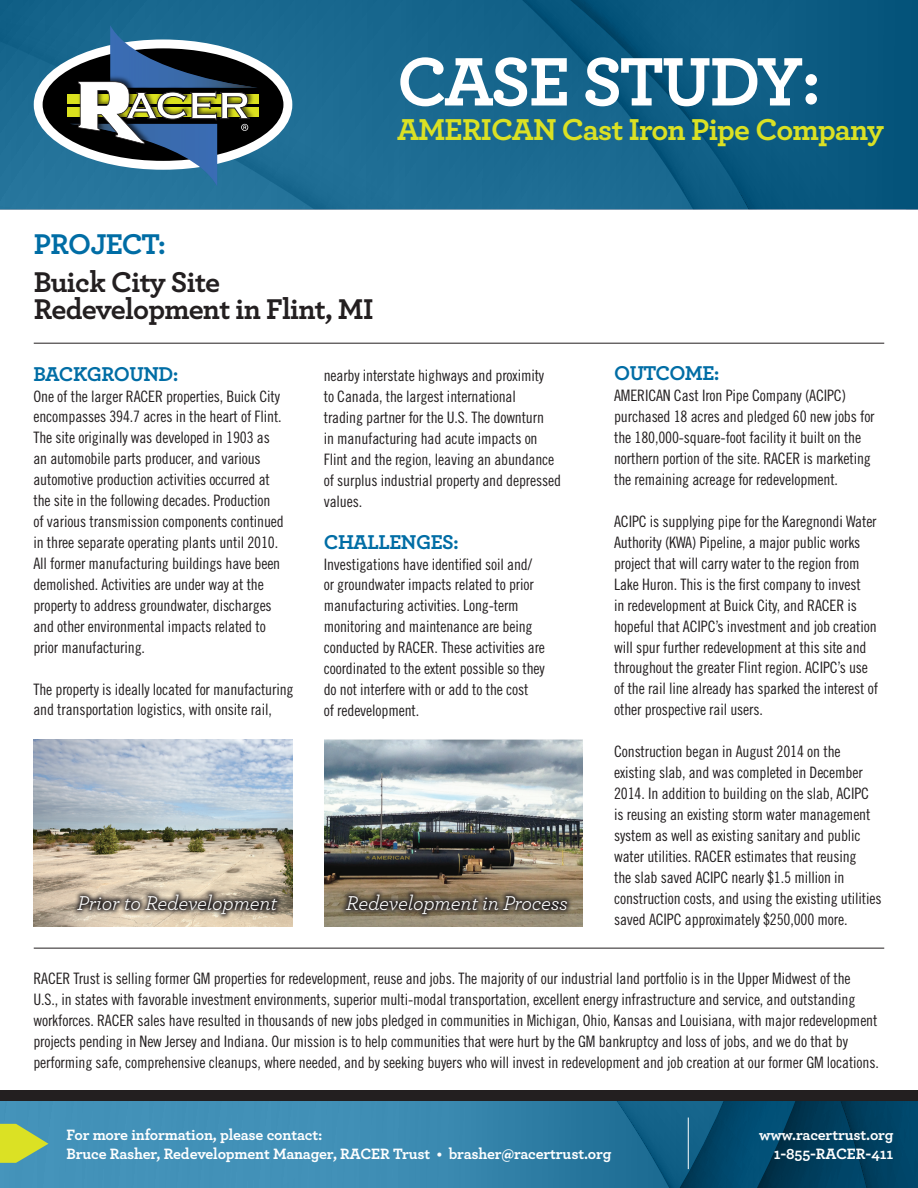
<style>
.page{position:relative;width:918px;height:1188px;background:#fff}
.page>*{position:absolute;margin:0;border:0;box-sizing:border-box;transform-origin:0 0}
.t1{font:700 71.85px "Archer";letter-spacing:-.04em;color:#fff}
.t2{font:700 31.65px "Archer";letter-spacing:-.025em;color:#dbe124}
.t3{font:700 30px/27px "Archer";letter-spacing:-.025em;color:#231f20}
.t4{font:700 30px "Archer";letter-spacing:-.03em;color:#006da5}
.t5{font:italic 21px "Archer";letter-spacing:-.01em;color:#fff}
.t6{font:700 21px "Archer";letter-spacing:-.025em;color:#006da5}
.t7{font:15.75px/21px "Trade Gothic LT Std Cn 18";letter-spacing:-.01em;color:#231f20}
.t8{font:700 15.75px/19.5px "Archer";letter-spacing:-.01em;color:#fff;text-align:right}
</style>
<div class="page">
<svg style="left:0;top:1101px;width:918px;height:87px;background:#29759a"></svg>
<div style="left:0;top:1091px;width:918px;height:10px;background:#231f20"></div>
<svg style="left:0;top:0;width:918px;height:210px;background:#15638a"></svg>
<hr style="left:688px;top:1118px;width:1px;height:51px;background:#fff">
<img style="left:33px;top:739px;width:259px;height:187px">
<div style="left:71px;top:888px;width:212px;height:32px;background:#231f20;opacity:.95"></div>
<img style="left:324px;top:739px;width:259px;height:187px">
<div style="left:340px;top:888px;width:233px;height:32px;background:#231f20;opacity:.95"></div>
<hr style="left:34px;top:948px;width:850px;height:1px;background:#231f20">
<hr style="left:34px;top:343px;width:850px;height:1px;background:#231f20">
<svg style="left:0;top:1124px;width:48px;height:39px;background:#a9c755"></svg>
<svg style="left:38px;top:44px;width:250px;height:121px;fill:#000"></svg>
<div style="left:34px;top:39px;width:258px;height:131px;border:9px solid #fff;border-radius:50%"></div>
<div style="left:67px;top:94px;width:192px;height:10px;background:#dbe11e"></div>
<div style="left:67px;top:107px;width:192px;height:10px;background:#dbe11e"></div>
<svg style="left:70px;top:25px;width:188px;height:161px"></svg>
<h1 class="t1" style="left:397px;top:37px;width:426px">CASE STUDY:</h1>
<h2 class="t2" style="left:397px;top:109px;width:488px">AMERICAN Cast Iron Pipe Company</h2>
<h3 class="t4" style="left:34px;top:225px;width:134px">PROJECT:</h3>
<h3 class="t3" style="left:34px;top:268px;width:341px">Buick City Site<br>Redevelopment in Flint, MI</h3>
<h3 class="t6" style="left:33px;top:360px;width:147px">BACKGROUND:</h3>
<p class="t7" style="left:33px;top:385px;width:252px">One of the larger RACER properties, Buick City encompasses 394.7 acres in the heart of Flint.<br>The site originally was developed in 1903 as an automobile parts producer, and various automotive production activities occurred at the site in the following decades. Production of various transmission components continued in three separate operating plants until 2010.<br>All former manufacturing buildings have been demolished. Activities are under way at the property to address groundwater, discharges and other environmental impacts related to prior manufacturing.</p>
<p class="t7" style="left:33px;top:678px;width:262px">The property is ideally located for manufacturing and transportation logistics, with onsite rail,</p>
<p class="t7" style="left:324px;top:365px;width:239px">nearby interstate highways and proximity<br>to Canada, the largest international<br>trading partner for the U.S. The downturn<br>in manufacturing had acute impacts on Flint and the region, leaving an abundance of surplus industrial property and depressed values.</p>
<h3 class="t6" style="left:324px;top:528px;width:137px">CHALLENGES:</h3>
<p class="t7" style="left:324px;top:553px;width:223px">Investigations have identified soil and/ or groundwater impacts related to prior manufacturing activities. Long-term monitoring and maintenance are being conducted by RACER. These activities are coordinated to the extent possible so they do not interfere with or add to the cost<br>of redevelopment.</p>
<h3 class="t5" style="left:77px;top:890px;width:202px">Prior to Redevelopment</h3>
<h3 class="t5" style="left:346px;top:890px;width:224px">Redevelopment in Process</h3>
<h3 class="t6" style="left:614px;top:360px;width:107px">OUTCOME:</h3>
<p class="t7" style="left:614px;top:385px;width:262px">AMERICAN Cast Iron Pipe Company (ACIPC) purchased 18 acres and pledged 60 new jobs for the 180,000-square-foot facility it built on the northern portion of the site. RACER is marketing the remaining acreage for redevelopment.</p>
<p class="t7" style="left:614px;top:511px;width:266px">ACIPC is supplying pipe for the Karegnondi Water Authority (KWA) Pipeline, a major public works project that will carry water to the region from Lake Huron. This is the first company to invest<br>in redevelopment at Buick City, and RACER is hopeful that ACIPC’s investment and job creation will spur further redevelopment at this site and throughout the greater Flint region. ACIPC’s use of the rail line already has sparked the interest of other prospective rail users.</p>
<p class="t7" style="left:614px;top:741px;width:269px">Construction began in August 2014 on the existing slab, and was completed in December 2014. In addition to building on the slab, ACIPC is reusing an existing storm water management system as well as existing sanitary and public water utilities. RACER estimates that reusing<br>the slab saved ACIPC nearly $1.5 million in construction costs, and using the existing utilities saved ACIPC approximately $250,000 more.</p>
<p class="t7" style="left:33px;top:968px;width:847px">RACER Trust is selling former GM properties for redevelopment, reuse and jobs. The majority of our industrial land portfolio is in the Upper Midwest of the U.S., in states with favorable investment environments, superior multi-modal transportation, excellent energy infrastructure and service, and outstanding workforces. RACER sales have resulted in thousands of new jobs pledged in communities in Michigan, Ohio, Kansas and Louisiana, with major redevelopment projects pending in New Jersey and Indiana. Our mission is to help communities that were hurt by the GM bankruptcy and loss of jobs, and we do that by performing safe, comprehensive cleanups, where needed, and by seeking buyers who will invest in redevelopment and job creation at our former GM locations.</p>
<p class="t8" style="left:67px;top:1124px;width:546px;text-align:left">For more information, please contact:<br>Bruce Rasher, Redevelopment Manager, RACER Trust • brasher@racertrust.org</p>
<p class="t8" style="left:759px;top:1124px;width:136px">www.racertrust.org<br>1-855-RACER-411</p>
</div>
